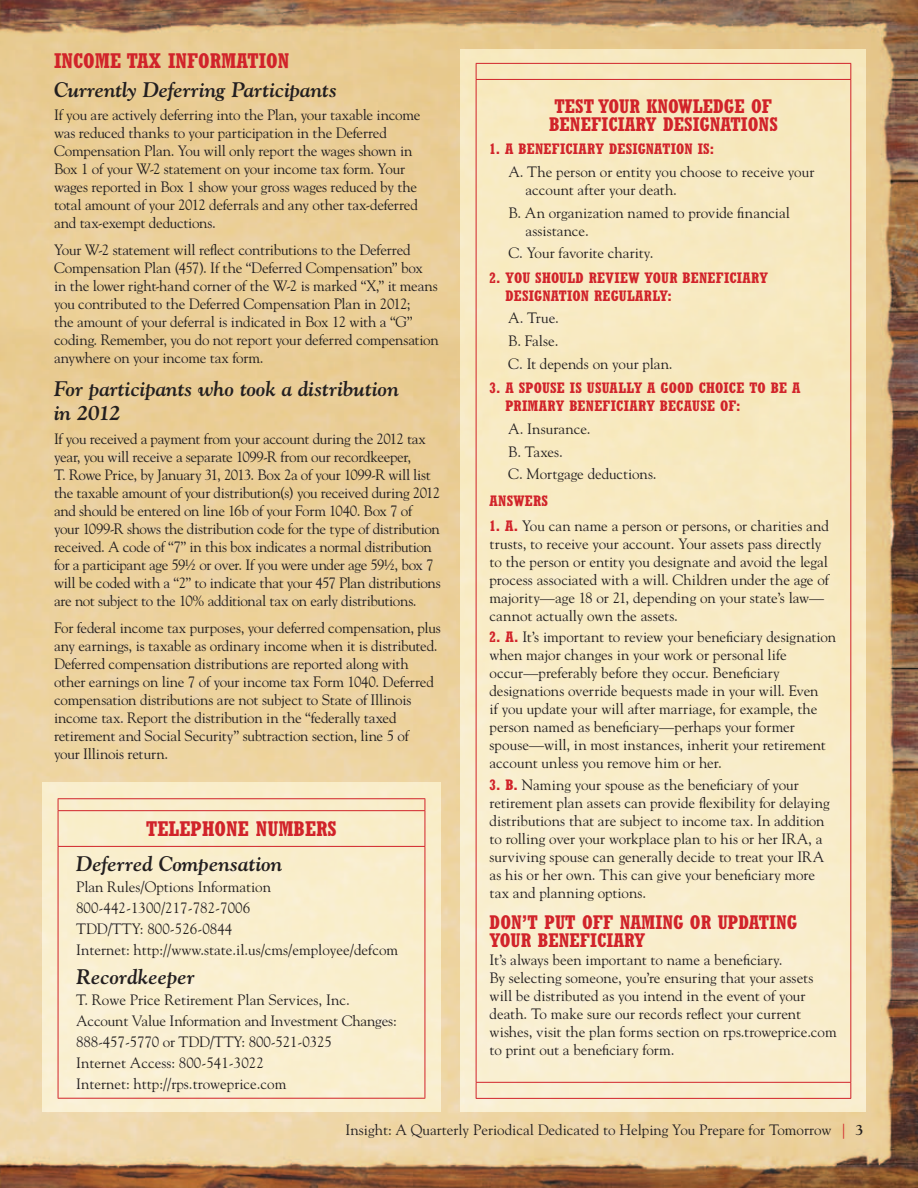
<style>
.page{position:relative;width:918px;height:1188px;background:#fff}
.page>*{position:absolute;margin:0;border:0;box-sizing:border-box;transform-origin:0 0}
.t1{font:italic 700 21px/24px "Goudy Std";color:#231f20}
.t2{font:700 condensed 21px "Rockwell Std";color:#d1232a}
.t3{font:700 condensed 19.5px "Rockwell Std";color:#d1232a}
.t4{font:15px/18px "Goudy Std";letter-spacing:-.01em;color:#231f20}
.t5{font:700 condensed 15px/18px "Rockwell Std";letter-spacing:.02em;color:#d1232a}
.s1{font-family:"Rockwell Std";font-weight:700;font-stretch:condensed;color:#d1232a}
.s2{color:#d1232a}
.s3{font-weight:700}
</style>
<div class="page">
<img style="left:0;top:0;width:918px;height:1188px">
<img style="left:460px;top:50px;width:406px;height:1061px">
<hr style="left:476px;top:63px;width:375px;height:1px;background:#d1232a">
<svg style="left:476px;top:64px;width:1px;height:15px"></svg>
<svg style="left:850px;top:64px;width:1px;height:15px"></svg>
<hr style="left:476px;top:79px;width:375px;height:1px;background:#d1232a">
<hr style="left:476px;top:80px;width:1px;height:1002px;background:#d1232a">
<hr style="left:850px;top:80px;width:1px;height:1002px;background:#d1232a">
<hr style="left:476px;top:1082px;width:375px;height:1px;background:#d1232a">
<svg style="left:476px;top:1083px;width:1px;height:15px"></svg>
<svg style="left:850px;top:1083px;width:1px;height:15px"></svg>
<hr style="left:476px;top:1098px;width:375px;height:1px;background:#d1232a">
<div style="left:42px;top:782px;width:399px;height:329px;background:#f9efce"></div>
<hr style="left:58px;top:798px;width:367px;height:1px;background:#d1232a">
<hr style="left:58px;top:810px;width:367px;height:1px;background:#d1232a">
<hr style="left:58px;top:811px;width:1px;height:35px;background:#d1232a">
<hr style="left:425px;top:811px;width:1px;height:35px;background:#d1232a">
<hr style="left:58px;top:846px;width:367px;height:1px;background:#d1232a">
<hr style="left:58px;top:847px;width:1px;height:251px;background:#d1232a">
<hr style="left:425px;top:847px;width:1px;height:251px;background:#d1232a">
<hr style="left:58px;top:1098px;width:367px;height:1px;background:#d1232a">
<h1 class="t2" style="left:54px;top:48px;width:237px">INCOME TAX INFORMATION</h1>
<h1 class="t1" style="left:54px;top:77px;width:285px">Currently Deferring Participants</h1>
<p class="t4" style="left:54px;top:106px;width:368px">If you are actively deferring into the Plan, your taxable income was reduced thanks to your participation in the Deferred Compensation Plan. You will only report the wages shown in Box 1 of your W-2 statement on your income tax form. Your wages reported in Box 1 show your gross wages reduced by the total amount of your 2012 deferrals and any other tax-deferred and tax-exempt deductions.</p>
<p class="t4" style="left:54px;top:241px;width:386px">Your W-2 statement will reflect contributions to the Deferred Compensation Plan (457). If the “Deferred Compensation” box in the lower right-hand corner of the W-2 is marked “X,” it means you contributed to the Deferred Compensation Plan in 2012;<br>the amount of your deferral is indicated in Box 12 with a “G” coding. Remember, you do not report your deferred compensation anywhere on your income tax form.</p>
<h1 class="t1" style="left:54px;top:377px;width:347px">For participants who took a distribution in 2012</h1>
<p class="t4" style="left:54px;top:429px;width:388px">If you received a payment from your account during the 2012 tax year, you will receive a separate 1099-R from our recordkeeper,<br>T. Rowe Price, by January 31, 2013. Box 2a of your 1099-R will list the taxable amount of your distribution(s) you received during 2012 and should be entered on line 16b of your Form 1040. Box 7 of your 1099-R shows the distribution code for the type of distribution received. A code of “7” in this box indicates a normal distribution for a participant age 59½ or over. If you were under age 59½, box 7 will be coded with a “2” to indicate that your 457 Plan distributions are not subject to the 10% additional tax on early distributions.</p>
<p class="t4" style="left:54px;top:618px;width:388px">For federal income tax purposes, your deferred compensation, plus any earnings, is taxable as ordinary income when it is distributed.<br>Deferred compensation distributions are reported along with other earnings on line 7 of your income tax Form 1040. Deferred compensation distributions are not subject to State of Illinois income tax. Report the distribution in the “federally taxed retirement and Social Security” subtraction section, line 5 of<br>your Illinois return.</p>
<h1 class="t2" style="left:146px;top:816px;width:181px">TELEPHONE NUMBERS</h1>
<h1 class="t1" style="left:76px;top:851px;width:208px">Deferred Compensation</h1>
<p class="t4" style="left:76px;top:876px;width:324px;line-height:21px">Plan Rules/Options Information 800-442-1300/217-782-7006<br>TDD/TTY: 800-526-0844<br>Internet: http://www.state.il.us/cms/employee/defcom</p>
<h1 class="t1" style="left:76px;top:965px;width:120px">Recordkeeper</h1>
<p class="t4" style="left:76px;top:989px;width:322px;line-height:21px">T. Rowe Price Retirement Plan Services, Inc.<br>Account Value Information and Investment Changes:<br>888-457-5770 or TDD/TTY: 800-521-0325<br>Internet Access: 800-541-3022<br>Internet: http://rps.troweprice.com</p>
<h2 class="t3" style="left:555px;top:95px;width:160px">TEST YOUR KNOWLEDGE</h2>
<h2 class="t3" style="left:751px;top:95px;width:11px">OF</h2>
<h2 class="t3" style="left:549px;top:113px;width:12px">BENEF</h2>
<h2 class="t3" style="left:601px;top:113px;width:110px">ICIARY DESIGNAT</h2>
<h2 class="t3" style="left:741px;top:113px;width:38px">IONS</h2>
<p class="t5" style="left:490px;top:140px;width:226px">1. A BENEFICIARY DESIGNATION IS :</p>
<p class="t4" style="left:526px;top:163px;width:290px;text-indent:-17px">A. The person or entity you choose to receive your account after your death.</p>
<p class="t4" style="left:526px;top:203px;width:266px;text-indent:-17px">B. An organization named to provide financial assistance.</p>
<p class="t4" style="left:508px;top:244px;width:147px">C. Your favorite charity.</p>
<p class="t5" style="left:506px;top:268px;width:255px;text-indent:-16px">2. YOU SHOULD REVIEW YOUR BENEFICIARY<br>DESIGNATION REGULARLY:</p>
<p class="t4" style="left:508px;top:307px;width:166px;line-height:22.6px">A. True.<br>B. False.<br>C. It depends on your plan.</p>
<p class="t5" style="left:490px;top:379px;width:138px">3. A SPOUSE IS USUALLY</p>
<p class="t5" style="left:505px;top:379px;width:296px;text-indent:142px">A GOOD CHOICE TO BE A<br>PRIMARY BENEFICIARY BECAUSE OF:</p>
<p class="t4" style="left:508px;top:417px;width:150px;line-height:22.6px">A. Insurance.<br>B. Taxes.<br>C. Mortgage deductions.</p>
<p class="t5" style="left:490px;top:492px;width:60px">ANSWERS</p>
<p class="t4" style="left:490px;top:517px;width:341px"><span class="s1">1. A.</span> You can name a person or persons, or charities and trusts, to receive your account. Your assets pass directly to the person or entity you designate and avoid the legal process associated with a will. Children under the age of majority—age 18 or 21, depending on your state’s law— cannot actually own the assets.</p>
<p class="t4" style="left:490px;top:628px;width:348px"><span class="s1">2. A.</span> It’s important to review your beneficiary designation when major changes in your work or personal life occur—preferably before they occur. Beneficiary designations override bequests made in your will. Even<br>if you update your will after marriage, for example, the person named as beneficiary—perhaps your former spouse—will, in most instances, inherit your retirement account unless you remove him or her.</p>
<p class="t4" style="left:490px;top:776px;width:342px"><span class="s1">3. B.</span> Naming your spouse as the beneficiary of your retirement plan assets can provide flexibility for delaying distributions that are subject to income tax. In addition to rolling over your workplace plan to his or her IRA, a surviving spouse can generally decide to treat your IRA as his or her own. This can give your beneficiary more tax and planning options.</p>
<h2 class="t3" style="left:490px;top:911px;width:104px">DON’T PUT OFF</h2>
<h2 class="t3" style="left:620px;top:911px;width:168px">NAMING OR UPDATING</h2>
<h2 class="t3" style="left:490px;top:929px;width:60px">YOUR BENEF</h2>
<h2 class="t3" style="left:590px;top:929px;width:57px">ICIARY</h2>
<p class="t4" style="left:490px;top:951px;width:349px">It’s always been important to name a beneficiary.<br>By selecting someone, you’re ensuring that your assets will be distributed as you intend in the event of your death. To make sure our records reflect your current wishes, visit the plan forms section on rps.troweprice.com to print out a beneficiary form.</p>
<p class="t4" style="left:346px;top:1120px;width:520px">Insight: A Quarterly Periodical Dedicated to Helping You Prepare for Tomorrow <span class="s2">|</span> <span class="s3">3</span></p>
</div>
